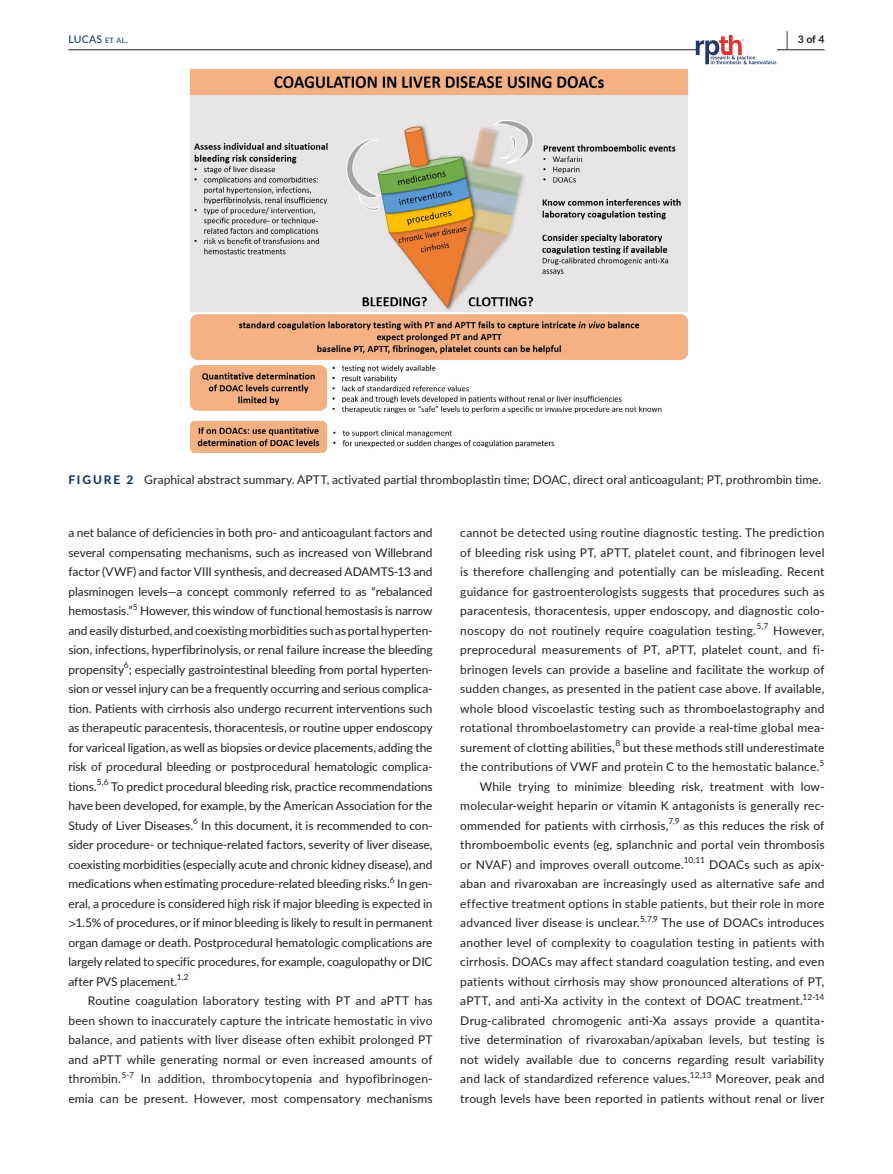
<style>
.page{position:relative;width:893px;height:1174px;background:#fff}
.page>*{position:absolute;margin:0;border:0;box-sizing:border-box;transform-origin:0 0}
.t1{font:12px/19.5px "Lato";letter-spacing:.005em;color:#231f20;text-align:justify}
.t2{font:10.5px "Lato";letter-spacing:.03em;color:#002c6b}
.t3{font:700 10.5px "Lato";color:#231f20}
.t4{font:8.4px "Lato";color:#231f20}
.s1{font-size:7.35px}
.s2{font-size:19.5px}
.s3{font-weight:700;color:#002c6b}
.s4{font-family:"STIX"}
</style>
<div class="page">
<hr style="left:68px;top:49px;width:756px;height:1px;background:#231f20">
<svg style="left:696px;top:35px;width:80px;height:29px"></svg>
<img style="left:190px;top:69px;width:498px;height:383px">
<p class="t2" style="left:68px;top:31px;width:61px">LUCAS <span class="s1">et al</span> .</p>
<p class="t3" style="left:786px;top:31px;width:40px"><span class="s2">|</span> 3 of 4</p>
<p class="t1" style="left:68px;top:470px;width:754px"><span class="s3">FIG URE 2</span> Graphical abstract summary. APTT, activated partial thromboplastin time; DOAC, direct oral anticoagulant; PT, prothrombin time.</p>
<p class="t1" style="left:68px;top:522px;width:366px">a net balance of deficiencies in both pro- and anticoagulant factors and several compensating mechanisms, such as increased von Willebrand factor (VWF) and factor VIII synthesis, and decreased ADAMTS-13 and plasminogen levels—a concept commonly referred to as “rebalanced hemostasis.”</p>
<p class="t4" style="left:133px;top:601px;width:6px">5</p>
<p class="t1" style="left:68px;top:600px;width:366px;text-indent:72px">However, this window of functional hemostasis is narrow and easily disturbed, and coexisting morbidities such as portal hyperten&shy;sion, infections, hyperfibrinolysis, or renal failure increase the bleeding propensity ; especially gastrointestinal bleeding from portal hyperten-</p>
<p class="t4" style="left:124px;top:659px;width:6px">6</p>
<p class="t1" style="left:68px;top:678px;width:366px">sion or vessel injury can be a frequently occurring and serious complica&shy;tion. Patients with cirrhosis also undergo recurrent interventions such as therapeutic paracentesis, thoracentesis, or routine upper endoscopy for variceal ligation, as well as biopsies or device placements, adding the risk of procedural bleeding or postprocedural hematologic complica&shy;tions.<sup>5,6</sup> To predict procedural bleeding risk, practice recommendations have been developed, for example, by the American Association for the Study of Liver Diseases.</p>
<p class="t4" style="left:193px;top:815px;width:6px">6</p>
<p class="t1" style="left:68px;top:815px;width:366px;text-indent:133px">In this document, it is recommended to con&shy;sider procedure- or technique-related factors, severity of liver disease, coexisting morbidities (especially acute and chronic kidney disease), and medications when estimating procedure-related bleeding risks.</p>
<p class="t4" style="left:390px;top:874px;width:6px">6</p>
<p class="t1" style="left:68px;top:873px;width:366px;text-indent:329px">In gen&shy;eral, a procedure is considered high risk if major bleeding is expected in <span class="s4">&gt;</span>1.5% of procedures, or if minor bleeding is likely to result in permanent organ damage or death. Postprocedural hematologic complications are largely related to specific procedures, for example, coagulopathy or DIC after PVS placement.</p>
<p class="t4" style="left:177px;top:971px;width:13px">1,2</p>
<p class="t1" style="left:68px;top:990px;width:366px;text-indent:20px">Routine coagulation laboratory testing with PT and aPTT has been shown to inaccurately capture the intricate hemostatic in vivo balance, and patients with liver disease often exhibit prolonged PT and aPTT while generating normal or even increased amounts of thrombin.<sup>5-7</sup> In addition, thrombocytopenia and hypofibrinogen&shy;emia can be present. However, most compensatory mechanisms</p>
<p class="t1" style="left:460px;top:522px;width:366px">cannot be detected using routine diagnostic testing. The prediction of bleeding risk using PT, aPTT, platelet count, and fibrinogen level is therefore challenging and potentially can be misleading. Recent guidance for gastroenterologists suggests that procedures such as paracentesis, thoracentesis, upper endoscopy, and diagnostic colo&shy;noscopy do not routinely require coagulation testing.<sup>5,7</sup> However, preprocedural measurements of PT, aPTT, platelet count, and fi&shy;brinogen levels can provide a baseline and facilitate the workup of sudden changes, as presented in the patient case above. If available, whole blood viscoelastic testing such as thromboelastography and rotational thromboelastometry can provide a real-time global mea&shy;surement of clotting abilities,</p>
<p class="t4" style="left:615px;top:737px;width:6px">8</p>
<p class="t1" style="left:460px;top:737px;width:366px;text-indent:162px">but these methods still underestimate the contributions of VWF and protein C to the hemostatic balance.</p>
<p class="t4" style="left:820px;top:757px;width:6px">5</p>
<p class="t1" style="left:460px;top:776px;width:366px;text-indent:20px">While trying to minimize bleeding risk, treatment with low&shy;molecular-weight heparin or vitamin K antagonists is generally rec&shy;ommended for patients with cirrhosis,</p>
<p class="t4" style="left:668px;top:815px;width:13px">7,9</p>
<p class="t1" style="left:460px;top:815px;width:366px;text-indent:223px">as this reduces the risk of thromboembolic events (eg, splanchnic and portal vein thrombosis or NVAF) and improves overall outcome.</p>
<p class="t4" style="left:684px;top:854px;width:23px">10,11</p>
<p class="t1" style="left:460px;top:854px;width:366px;text-indent:249px">DOACs such as apix&shy;aban and rivaroxaban are increasingly used as alternative safe and effective treatment options in stable patients, but their role in more advanced liver disease is unclear.</p>
<p class="t4" style="left:640px;top:913px;width:20px">5,7,9</p>
<p class="t1" style="left:460px;top:912px;width:366px;text-indent:202px">The use of DOACs introduces another level of complexity to coagulation testing in patients with cirrhosis. DOACs may affect standard coagulation testing, and even patients without cirrhosis may show pronounced alterations of PT, aPTT, and anti-Xa activity in the context of DOAC treatment.<sup>12-14<br></sup>Drug-calibrated chromogenic anti-Xa assays provide a quantita&shy;tive determination of rivaroxaban/apixaban levels, but testing is not widely available due to concerns regarding result variability and lack of standardized reference values.<sup>12,13</sup> Moreover, peak and trough levels have been reported in patients without renal or liver</p>
</div>
